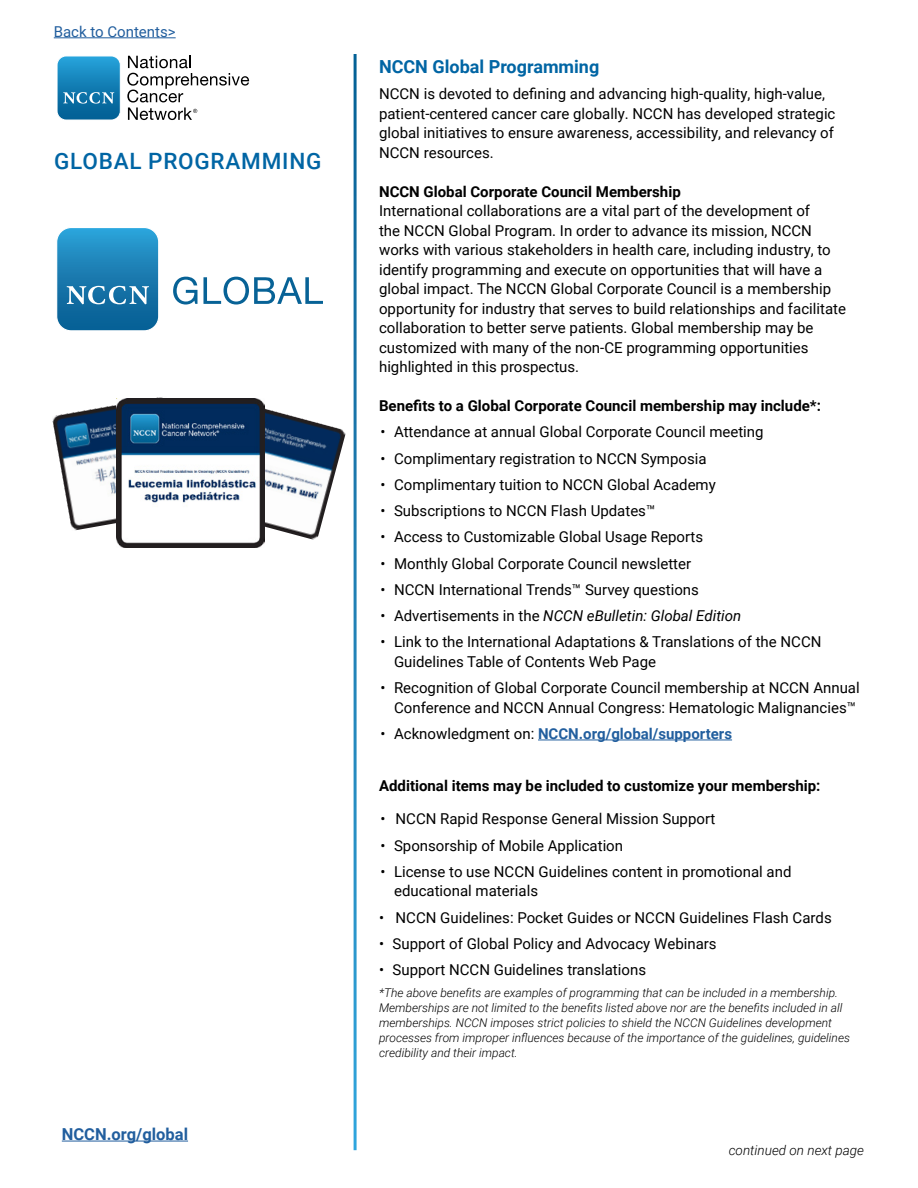
<style>
.page{position:relative;width:918px;height:1188px;background:#fff}
.page>*{position:absolute;margin:0;border:0;box-sizing:border-box;transform-origin:0 0}
.Program_Heads{font:500 22.5px "Roboto";letter-spacing:.035em;color:#0065a4}
.Text{font:700 18px "Roboto";color:#0065a4}
.Running_Feet{font:700 16.5px "Roboto";color:#215e9e}
.Text-2{font:15px/19.5px "Roboto";color:#000}
.Text-3{font:700 15px "Roboto";color:#000}
.t1{font:italic 15px "Roboto";color:#000}
.t2{font:700 15px "Roboto";color:#215e9e}
.t3{font:15px "Roboto";color:#215e9e}
.Open_Bullets_Title{font:italic 300 13.5px "Roboto";color:#000}
.Text-4{font:italic 300 12px/15px "Roboto";color:#000}
.s1{font-style:normal}
.s2{font-weight:400;color:#000}
</style>
<div class="page">
<svg style="left:127px;top:56px;width:122px;height:64px"></svg>
<svg style="left:57px;top:56px;width:63px;height:64px"></svg>
<hr style="left:54px;top:37px;width:122px;height:1px;background:#215e9e">
<hr style="left:62px;top:1141px;width:126px;height:1px;background:#215e9e">
<hr style="left:538px;top:740px;width:194px;height:1px;background:#215e9e">
<svg style="left:173px;top:277px;width:24px;height:28px"></svg>
<svg style="left:203px;top:277px;width:120px;height:28px"></svg>
<svg style="left:57px;top:228px;width:102px;height:103px"></svg>
<img style="left:52px;top:397px;width:135px;height:134px">
<img style="left:264px;top:403px;width:82px;height:138px">
<img style="left:116px;top:399px;width:148px;height:148px">
<p class="t3" style="left:54px;top:21px;width:123px">Back to Contents&gt;</p>
<p class="Program_Heads" style="left:54px;top:145px;width:269px">GLOBAL PROGRAMMING</p>
<p class="Running_Feet" style="left:62px;top:1122px;width:128px">NCCN.org/global</p>
<p class="Text" style="left:379px;top:54px;width:222px">NCCN Global Programming</p>
<p class="Text-2" style="left:379px;top:83px;width:458px">NCCN is devoted to defining and advancing high-quality, high-value, patient-centered cancer care globally. NCCN has developed strategic</p>
<p class="Text-2" style="left:379px;top:122px;width:456px">global initiatives to ensure awareness, accessibility, and relevancy of</p>
<p class="Text-2" style="left:379px;top:142px;width:116px">NCCN resources.</p>
<p class="Text-3" style="left:379px;top:181px;width:303px">NCCN Global Corporate Council Membership</p>
<p class="Text-2" style="left:379px;top:200px;width:468px">International collaborations are a vital part of the development of<br>the NCCN Global Program. In order to advance its mission, NCCN works with various stakeholders in health care, including industry, to identify programming and execute on opportunities that will have a global impact. The NCCN Global Corporate Council is a membership opportunity for industry that serves to build relationships and facilitate collaboration to better serve patients. Global membership may be customized with many of the non-CE programming opportunities highlighted in this prospectus.</p>
<p class="Text-3" style="left:379px;top:395px;width:443px">Benefits to a Global Corporate Council membership may include*:</p>
<p class="Text-2" style="left:381px;top:422px;width:385px">• Attendance at annual Global Corporate Council meeting</p>
<p class="Text-2" style="left:381px;top:448px;width:328px">• Complimentary registration to NCCN Symposia</p>
<p class="Text-2" style="left:381px;top:474px;width:337px">• Complimentary tuition to NCCN Global Academy</p>
<p class="Text-2" style="left:381px;top:500px;width:276px">• Subscriptions to NCCN Flash Updates™</p>
<p class="Text-2" style="left:381px;top:527px;width:324px">• Access to Customizable Global Usage Reports</p>
<p class="Text-2" style="left:381px;top:553px;width:312px">• Monthly Global Corporate Council newsletter</p>
<p class="Text-2" style="left:381px;top:579px;width:320px">• NCCN International Trends™ Survey questions</p>
<p class="t1" style="left:381px;top:605px;width:362px"><span class="s1">• Advertisements in the</span> NCCN eBulletin: Global Edition</p>
<p class="Text-2" style="left:394px;top:632px;width:429px;text-indent:-14px">• Link to the International Adaptations &amp; Translations of the NCCN<br>Guidelines Table of Contents Web Page</p>
<p class="Text-2" style="left:381px;top:677px;width:481px;text-align:right">• Recognition of Global Corporate Council membership at NCCN Annual<br>Conference and NCCN Annual Congress: Hematologic Malignancies™</p>
<p class="t2" style="left:381px;top:723px;width:353px"><span class="s2">• Acknowledgment on:</span> NCCN.org/global/supporters</p>
<p class="Text-3" style="left:379px;top:776px;width:443px">Additional items may be included to customize your membership:</p>
<p class="Text-2" style="left:381px;top:809px;width:336px">• NCCN Rapid Response General Mission Support</p>
<p class="Text-2" style="left:381px;top:835px;width:244px">• Sponsorship of Mobile Application</p>
<p class="Text-2" style="left:394px;top:861px;width:399px;text-indent:-14px">• License to use NCCN Guidelines content in promotional and educational materials</p>
<p class="Text-2" style="left:379px;top:907px;width:454px">• NCCN Guidelines: Pocket Guides or NCCN Guidelines Flash Cards</p>
<p class="Text-2" style="left:379px;top:933px;width:339px">• Support of Global Policy and Advocacy Webinars</p>
<p class="Text-2" style="left:379px;top:959px;width:269px">• Support NCCN Guidelines translations</p>
<p class="Text-4" style="left:379px;top:985px;width:473px">*The above benefits are examples of programming that can be included in a membership.<br>Memberships are not limited to the benefits listed above nor are the benefits included in all memberships. NCCN imposes strict policies to shield the NCCN Guidelines development processes from improper influences because of the importance of the guidelines, guidelines credibility and their impact.</p>
<p class="Open_Bullets_Title" style="left:729px;top:1141px;width:137px">continued on next page</p>
</div>
